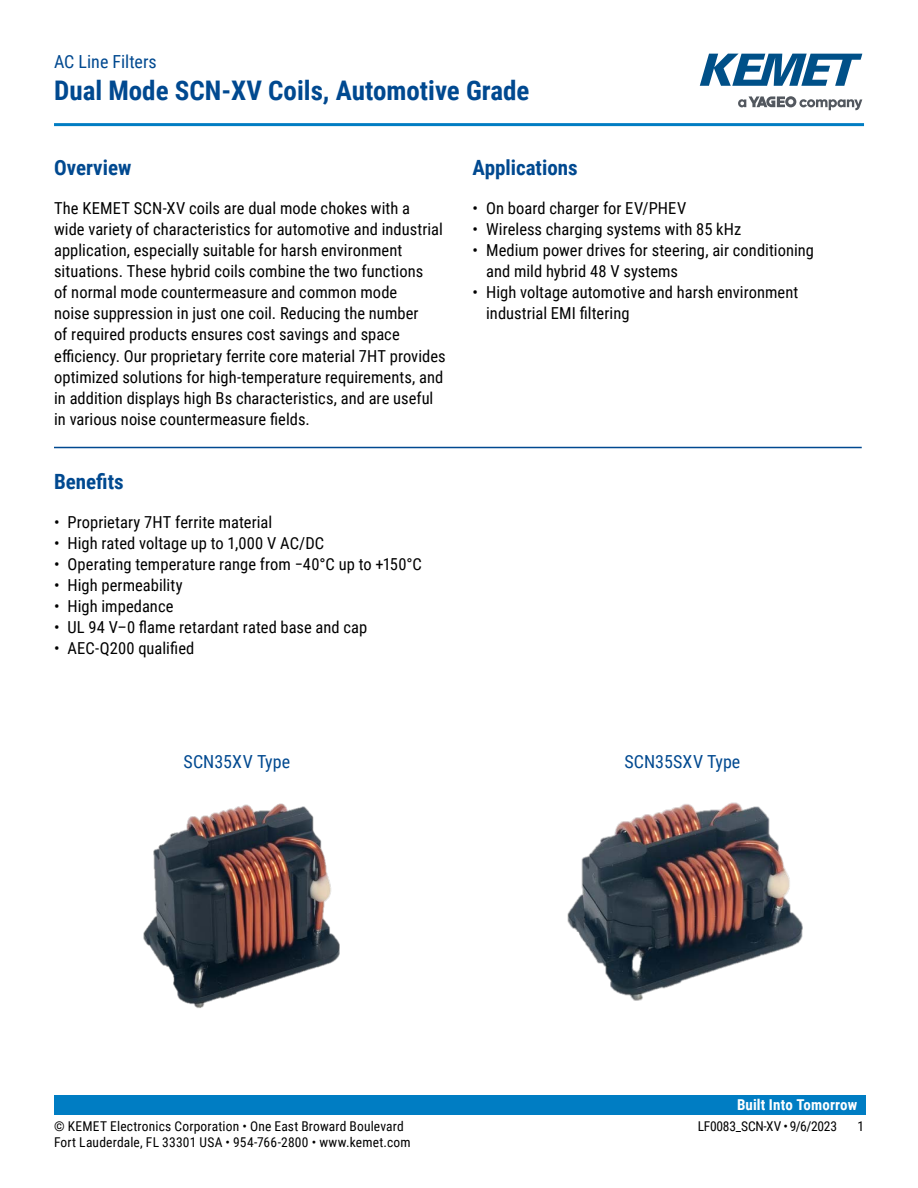
<style>
.page{position:relative;width:918px;height:1188px;background:#fff}
.page>*{position:absolute;margin:0;border:0;box-sizing:border-box;transform-origin:0 0}
.t1{font:700 27px "Roboto Condensed";color:#004990}
.t2{font:700 21px "Roboto Condensed";color:#004990}
.t3{font:18px "Roboto Condensed";color:#004990}
.t4{font:16.5px/21px "Roboto Condensed";letter-spacing:.005em;color:#000}
.t5{font:700 15px "Roboto Condensed";letter-spacing:.01em;color:#fff}
.t6{font:13.5px "Roboto Condensed";letter-spacing:.015em;color:#000}
.t7{font:13.5px "Roboto Condensed";letter-spacing:-.015em;color:#000}
</style>
<div class="page">
<svg style="left:738px;top:96px;width:124px;height:14px"></svg>
<svg style="left:700px;top:54px;width:162px;height:32px"></svg>
<hr style="left:54px;top:123px;width:810px;height:3px;background:#007dc3">
<div style="left:54px;top:1095px;width:811px;height:20px;background:#007dc3"></div>
<hr style="left:54px;top:447px;width:808px;height:1px;background:#004990">
<img style="left:143px;top:803px;width:197px;height:205px">
<img style="left:567px;top:802px;width:236px;height:199px">
<p class="t3" style="left:54px;top:48px;width:104px">AC Line Filters</p>
<h1 class="t1" style="left:54px;top:71px;width:477px">Dual Mode SCN-XV Coils, Automotive Grade</h1>
<p class="t2" style="left:54px;top:153px;width:79px">Overview</p>
<p class="t4" style="left:54px;top:197px;width:393px">The KEMET SCN-XV coils are dual mode chokes with a<br>wide variety of characteristics for automotive and industrial application, especially suitable for harsh environment situations. These hybrid coils combine the two functions<br>of normal mode countermeasure and common mode<br>noise suppression in just one coil. Reducing the number<br>of required products ensures cost savings and space efficiency. Our proprietary ferrite core material 7HT provides optimized solutions for high-temperature requirements, and in addition displays high Bs characteristics, and are useful in various noise countermeasure fields.</p>
<p class="t2" style="left:54px;top:467px;width:71px">Benefits</p>
<p class="t4" style="left:54px;top:511px;width:220px">• Proprietary 7HT ferrite material</p>
<p class="t4" style="left:54px;top:532px;width:272px">• High rated voltage up to 1,000 V AC/DC</p>
<p class="t4" style="left:54px;top:553px;width:369px">• Operating temperature range from −40°C up to +150°C</p>
<p class="t4" style="left:54px;top:574px;width:130px">• High permeability</p>
<p class="t4" style="left:54px;top:595px;width:121px">• High impedance</p>
<p class="t4" style="left:54px;top:616px;width:315px">• UL 94 V–0 flame retardant rated base and cap</p>
<p class="t4" style="left:54px;top:637px;width:142px">• AEC-Q200 qualified</p>
<p class="t2" style="left:473px;top:153px;width:107px">Applications</p>
<p class="t4" style="left:473px;top:197px;width:215px">• On board charger for EV/PHEV</p>
<p class="t4" style="left:473px;top:218px;width:270px">• Wireless charging systems with 85 kHz</p>
<p class="t4" style="left:486px;top:240px;width:329px;text-indent:-13px">• Medium power drives for steering, air conditioning and mild hybrid 48 V systems</p>
<p class="t4" style="left:486px;top:282px;width:314px;text-indent:-13px">• High voltage automotive and harsh environment industrial EMI filtering</p>
<p class="t3" style="left:184px;top:749px;width:108px">SCN35XV Type</p>
<p class="t3" style="left:624px;top:749px;width:117px">SCN35SXV Type</p>
<p class="t5" style="left:737px;top:1094px;width:122px">Built Into Tomorrow</p>
<p class="t6" style="left:54px;top:1116px;width:351px">© KEMET Electronics Corporation • One East Broward Boulevard</p>
<p class="t7" style="left:698px;top:1116px;width:141px">LF0083_SCN-XV • 9/6/2023</p>
<p class="t6" style="left:857px;top:1116px;width:8px">1</p>
<p class="t6" style="left:54px;top:1133px;width:358px">Fort Lauderdale, FL 33301 USA • 954-766-2800 • www.kemet.com</p>
</div>
